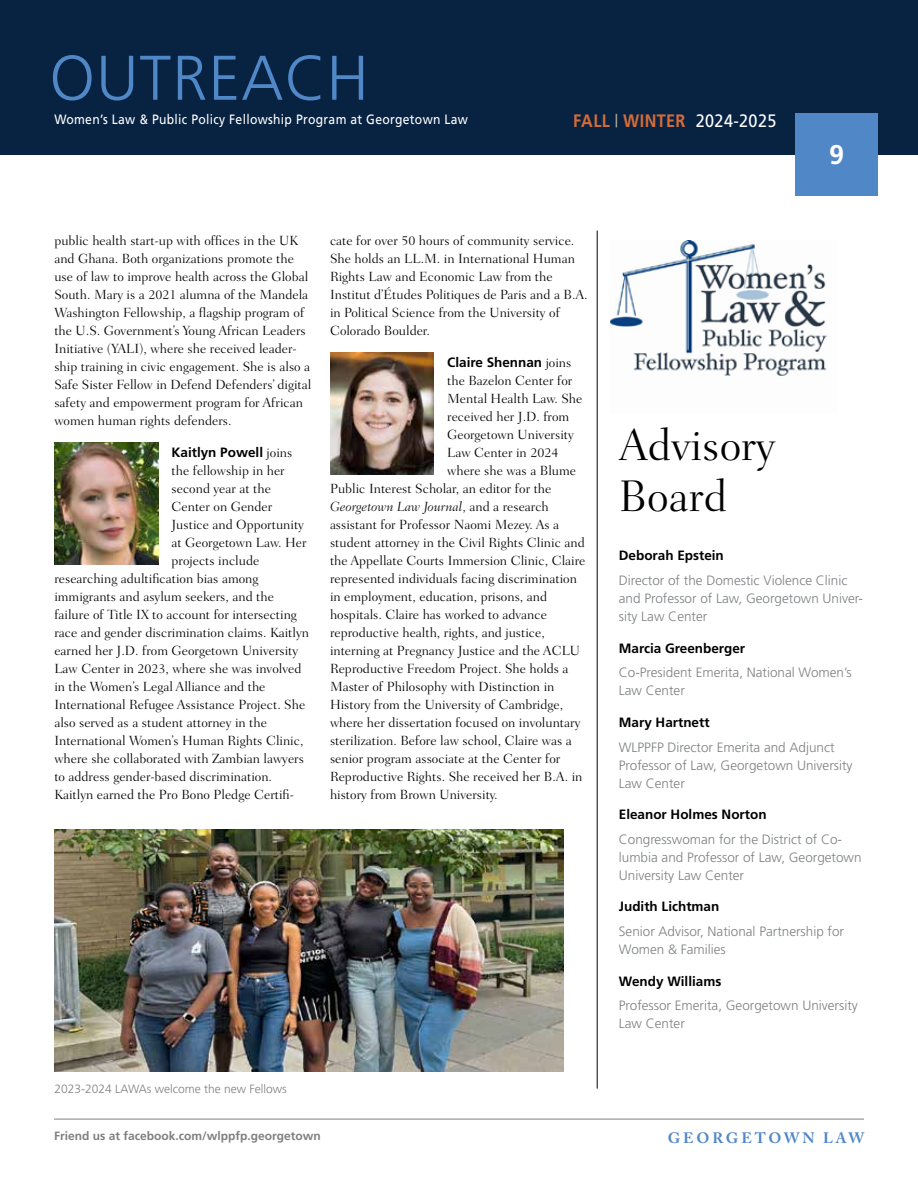
<style>
.page{position:relative;width:918px;height:1188px;background:#fff}
.page>*{position:absolute;margin:0;border:0;box-sizing:border-box;transform-origin:0 0}
.t1{font:300 63px "Frutiger LT Std";letter-spacing:.02em;color:#5087c7}
.t2{font:300 45px/51px "Fairfield LT Std";color:#000}
.t3{font:700 27px "Frutiger LT Std";color:#fff}
.t4{font:700 18px "Frutiger LT Std";letter-spacing:.025em;color:#d56c38;scale:.9 1}
.t5{font:700 15px "Adobe Caslon Pro";letter-spacing:.19em;color:#5087c7}
.body_text{font:300 13.5px/18px "Fairfield LT Std";color:#000}
.notes{font:300 13.5px/18px "Frutiger LT Std";color:#7e8083}
.notes_subhead{font:700 13.5px "Frutiger LT Std";color:#000}
.t6{font:13.5px "Frutiger LT Std";letter-spacing:.025em;color:#fff;scale:.9 1}
.body_text-2{font:700 13.5px "Frutiger LT Std";color:#000}
.body_text-3{font:italic 300 13.5px "Fairfield LT Std";color:#000}
.t7{font:700 12px "Frutiger LT Std";color:#7e8083}
.t8{font:300 12px "Frutiger LT Std";color:#7e8083}
.s1{font-weight:400;color:#fff}
.s2{font-family:"Fairfield LT Std";font-weight:300}
.s3{font-style:normal}
</style>
<div class="page">
<div style="left:0;top:0;width:918px;height:155px;background:#082342"></div>
<div style="left:796px;top:113px;width:82px;height:82px;background:#5087c7"></div>
<hr style="left:54px;top:1119px;width:810px;height:1px;background:#7e8083">
<img style="left:54px;top:443px;width:104px;height:122px">
<img style="left:330px;top:353px;width:104px;height:122px">
<img style="left:610px;top:241px;width:217px;height:135px">
<hr style="left:597px;top:231px;width:1px;height:858px;background:#000">
<img style="left:54px;top:829px;width:510px;height:242px">
<h1 class="t1" style="left:50px;top:42px;width:321px">OUTREACH</h1>
<p class="t6" style="left:54px;top:111px;width:461px">Women’s Law &amp; Public Policy Fellowship Program at Georgetown Law</p>
<h3 class="t4" style="left:573px;top:110px;width:227px">FALL <sup>|</sup> WINTER <span class="s1">2024-2025</span></h3>
<h3 class="t3" style="left:829px;top:138px;width:17px">9</h3>
<p class="body_text" style="left:54px;top:232px;width:258px">public health start-up with offices in the UK and Ghana. Both organizations promote the use of law to improve health across the Global South. Mary is a 2021 alumna of the Mandela Washington Fellowship, a flagship program of the U.S. Government’s Young African Leaders Initiative (YALI), where she received leader&shy;ship training in civic engagement. She is also a Safe Sister Fellow in Defend Defenders’ digital safety and empowerment program for African women human rights defenders.</p>
<p class="body_text-2" style="left:172px;top:444px;width:122px">Kaitlyn Powell <span class="s2">joins</span></p>
<p class="body_text" style="left:172px;top:461px;width:115px">the fellowship in her</p>
<p class="body_text" style="left:172px;top:479px;width:101px">second year at the</p>
<p class="body_text" style="left:172px;top:497px;width:102px">Center on Gender</p>
<p class="body_text" style="left:172px;top:515px;width:134px">Justice and Opportunity</p>
<p class="body_text" style="left:172px;top:533px;width:136px">at Georgetown Law. Her</p>
<p class="body_text" style="left:172px;top:551px;width:89px">projects include</p>
<p class="body_text" style="left:54px;top:569px;width:206px">researching adultification bias among</p>
<p class="body_text" style="left:54px;top:587px;width:221px">immigrants and asylum seekers, and the</p>
<p class="body_text" style="left:54px;top:605px;width:244px">failure of Title IX to account for intersecting</p>
<p class="body_text" style="left:54px;top:623px;width:256px">race and gender discrimination claims. Kaitlyn</p>
<p class="body_text" style="left:54px;top:641px;width:245px">earned her J.D. from Georgetown University</p>
<p class="body_text" style="left:54px;top:659px;width:248px">Law Center in 2023, where she was involved</p>
<p class="body_text" style="left:54px;top:677px;width:213px">in the Women’s Legal Alliance and the</p>
<p class="body_text" style="left:54px;top:695px;width:252px">International Refugee Assistance Project. She</p>
<p class="body_text" style="left:54px;top:713px;width:214px">also served as a student attorney in the</p>
<p class="body_text" style="left:54px;top:731px;width:251px">International Women’s Human Rights Clinic,</p>
<p class="body_text" style="left:54px;top:749px;width:251px">where she collaborated with Zambian lawyers</p>
<p class="body_text" style="left:54px;top:767px;width:219px">to address gender-based discrimination.</p>
<p class="body_text" style="left:54px;top:785px;width:241px">Kaitlyn earned the Pro Bono Pledge Certifi-</p>
<p class="body_text" style="left:330px;top:232px;width:259px">cate for over 50 hours of community service.<br>She holds an LL.M. in International Human Rights Law and Economic Law from the Institut d’Études Politiques de Paris and a B.A. in Political Science from the University of Colorado Boulder.</p>
<p class="body_text-2" style="left:447px;top:354px;width:126px">Claire Shennan <span class="s2">joins</span></p>
<p class="body_text" style="left:447px;top:371px;width:127px">the Bazelon Center for</p>
<p class="body_text" style="left:447px;top:389px;width:137px">Mental Health Law. She</p>
<p class="body_text" style="left:447px;top:407px;width:124px">received her J.D. from</p>
<p class="body_text" style="left:447px;top:425px;width:128px">Georgetown University</p>
<p class="body_text" style="left:447px;top:443px;width:113px">Law Center in 2024</p>
<p class="body_text" style="left:447px;top:461px;width:130px">where she was a Blume</p>
<p class="body_text" style="left:330px;top:479px;width:223px">Public Interest Scholar, an editor for the</p>
<p class="body_text-3" style="left:330px;top:499px;width:220px">Georgetown Law Journal<span class="s3">, and a research</span></p>
<p class="body_text" style="left:330px;top:515px;width:231px">assistant for Professor Naomi Mezey. As a</p>
<p class="body_text" style="left:330px;top:533px;width:256px">student attorney in the Civil Rights Clinic and</p>
<p class="body_text" style="left:330px;top:551px;width:257px">the Appellate Courts Immersion Clinic, Claire</p>
<p class="body_text" style="left:330px;top:569px;width:248px">represented individuals facing discrimination</p>
<p class="body_text" style="left:330px;top:587px;width:219px">in employment, education, prisons, and</p>
<p class="body_text" style="left:330px;top:605px;width:218px">hospitals. Claire has worked to advance</p>
<p class="body_text" style="left:330px;top:623px;width:216px">reproductive health, rights, and justice,</p>
<p class="body_text" style="left:330px;top:641px;width:252px">interning at Pregnancy Justice and the ACLU</p>
<p class="body_text" style="left:330px;top:659px;width:240px">Reproductive Freedom Project. She holds a</p>
<p class="body_text" style="left:330px;top:677px;width:226px">Master of Philosophy with Distinction in</p>
<p class="body_text" style="left:330px;top:695px;width:235px">History from the University of Cambridge,</p>
<p class="body_text" style="left:330px;top:713px;width:252px">where her dissertation focused on involuntary</p>
<p class="body_text" style="left:330px;top:731px;width:243px">sterilization. Before law school, Claire was a</p>
<p class="body_text" style="left:330px;top:749px;width:232px">senior program associate at the Center for</p>
<p class="body_text" style="left:330px;top:767px;width:254px">Reproductive Rights. She received her B.A. in</p>
<p class="body_text" style="left:330px;top:785px;width:169px">history from Brown University.</p>
<p class="t8" style="left:54px;top:1082px;width:234px">2023-2024 LAWAs welcome the new Fellows</p>
<p class="t7" style="left:54px;top:1128px;width:268px">Friend us at facebook.com/wlppfp.georgetown</p>
<p class="t2" style="left:619px;top:420px;width:158px">Advisory<br>Board</p>
<p class="notes_subhead" style="left:619px;top:548px;width:107px">Deborah Epstein</p>
<p class="notes" style="left:619px;top:572px;width:246px">Director of the Domestic Violence Clinic and Professor of Law, Georgetown Univer&shy;sity Law Center</p>
<p class="notes_subhead" style="left:619px;top:640px;width:128px">Marcia Greenberger</p>
<p class="notes" style="left:619px;top:664px;width:234px">Co-President Emerita, National Women’s<br>Law Center</p>
<p class="notes_subhead" style="left:619px;top:714px;width:92px">Mary Hartnett</p>
<p class="notes" style="left:619px;top:738px;width:235px">WLPPFP Director Emerita and Adjunct<br>Professor of Law, Georgetown University<br>Law Center</p>
<p class="notes_subhead" style="left:619px;top:807px;width:149px">Eleanor Holmes Norton</p>
<p class="notes" style="left:619px;top:830px;width:244px">Congresswoman for the District of Co&shy;lumbia and Professor of Law, Georgetown<br>University Law Center</p>
<p class="notes_subhead" style="left:619px;top:899px;width:102px">Judith Lichtman</p>
<p class="notes" style="left:619px;top:923px;width:227px">Senior Advisor, National Partnership for<br>Women &amp; Families</p>
<p class="notes_subhead" style="left:619px;top:973px;width:104px">Wendy Williams</p>
<p class="notes" style="left:619px;top:997px;width:241px">Professor Emerita, Georgetown University<br>Law Center</p>
<p class="t5" style="left:668px;top:1129px;width:198px">GEORGETOWN LAW</p>
</div>
